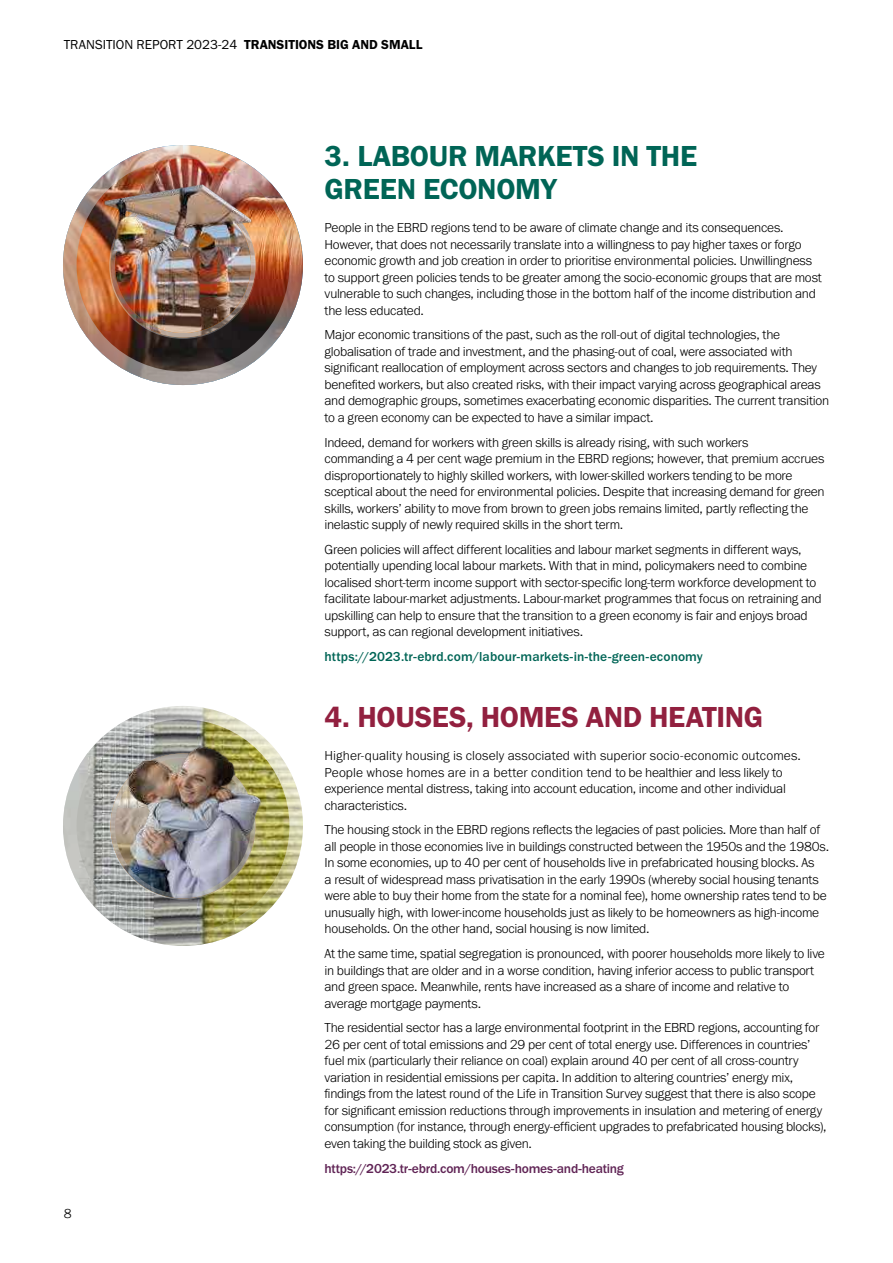
<style>
.page{position:relative;width:893px;height:1263px;background:#fff}
.page>*{position:absolute;margin:0;border:0;box-sizing:border-box;transform-origin:0 0}
.t1{font:30px/33px "Franklin Gothic URW Dem";letter-spacing:-.01em;color:#006556}
.t2{font:30px "Franklin Gothic URW Dem";letter-spacing:-.01em;color:#92203f}
.t3{font:300 13.5px/16.5px "Franklin Gothic URW";letter-spacing:-.02em;color:#000}
.t4{font:500 13.5px "Franklin Gothic URW";letter-spacing:.005em;color:#006556}
.t5{font:500 13.5px "Franklin Gothic URW";letter-spacing:-.015em;color:#602455}
.t6{font:13.5px "Franklin Gothic URW Boo";color:#000}
.s1{font-family:"Franklin Gothic URW Dem"}
</style>
<div class="page">
<img style="left:63px;top:145px;width:240px;height:240px">
<img style="left:77px;top:159px;width:212px;height:212px;border-radius:106px">
<img style="left:111px;top:251px;width:144px;height:86px">
<img style="left:115px;top:197px;width:136px;height:136px;border-radius:68px">
<img style="left:102px;top:172px;width:155px;height:79px">
<img style="left:63px;top:706px;width:240px;height:240px;border-radius:120px">
<img style="left:77px;top:719px;width:212px;height:213px;border-radius:106px">
<img style="left:111px;top:753px;width:144px;height:145px">
<img style="left:115px;top:758px;width:136px;height:136px;border-radius:68px">
<img style="left:122px;top:736px;width:145px;height:105px">
<p class="t6" style="left:64px;top:37px;width:360px">TRANSITION REPORT 2023-24 <span class="s1">TRANSITIONS BIG AND SMALL</span></p>
<h1 class="t1" style="left:325px;top:139px;width:374px">3. LABOUR MARKETS IN THE<br>GREEN ECONOMY</h1>
<p class="t3" style="left:325px;top:219px;width:499px">People in the EBRD regions tend to be aware of climate change and its consequences.<br>However, that does not necessarily translate into a willingness to pay higher taxes or forgo economic growth and job creation in order to prioritise environmental policies. Unwillingness to support green policies tends to be greater among the socio-economic groups that are most vulnerable to such changes, including those in the bottom half of the income distribution and the less educated.</p>
<p class="t3" style="left:325px;top:326px;width:506px">Major economic transitions of the past, such as the roll-out of digital technologies, the globalisation of trade and investment, and the phasing-out of coal, were associated with significant reallocation of employment across sectors and changes to job requirements. They benefited workers, but also created risks, with their impact varying across geographical areas and demographic groups, sometimes exacerbating economic disparities. The current transition to a green economy can be expected to have a similar impact.</p>
<p class="t3" style="left:325px;top:433px;width:501px">Indeed, demand for workers with green skills is already rising, with such workers<br>commanding a 4 per cent wage premium in the EBRD regions; however, that premium accrues disproportionately to highly skilled workers, with lower-skilled workers tending to be more sceptical about the need for environmental policies. Despite that increasing demand for green skills, workers’ ability to move from brown to green jobs remains limited, partly reflecting the inelastic supply of newly required skills in the short term.</p>
<p class="t3" style="left:325px;top:541px;width:499px">Green policies will affect different localities and labour market segments in different ways, potentially upending local labour markets. With that in mind, policymakers need to combine localised short-term income support with sector-specific long-term workforce development to facilitate labour-market adjustments. Labour-market programmes that focus on retraining and upskilling can help to ensure that the transition to a green economy is fair and enjoys broad support, as can regional development initiatives.</p>
<p class="t4" style="left:325px;top:648px;width:380px">https://2023.tr-ebrd.com/labour-markets-in-the-green-economy</p>
<p class="t3" style="left:64px;top:1205px;width:9px">8</p>
<h1 class="t2" style="left:325px;top:699px;width:440px">4. HOUSES, HOMES AND HEATING</h1>
<p class="t3" style="left:325px;top:747px;width:478px">Higher-quality housing is closely associated with superior socio-economic outcomes.<br>People whose homes are in a better condition tend to be healthier and less likely to experience mental distress, taking into account education, income and other individual characteristics.</p>
<p class="t3" style="left:325px;top:821px;width:506px">The housing stock in the EBRD regions reflects the legacies of past policies. More than half of all people in those economies live in buildings constructed between the 1950s and the 1980s.<br>In some economies, up to 40 per cent of households live in prefabricated housing blocks. As<br>a result of widespread mass privatisation in the early 1990s (whereby social housing tenants were able to buy their home from the state for a nominal fee), home ownership rates tend to be unusually high, with lower-income households just as likely to be homeowners as high-income households. On the other hand, social housing is now limited.</p>
<p class="t3" style="left:325px;top:945px;width:502px">At the same time, spatial segregation is pronounced, with poorer households more likely to live in buildings that are older and in a worse condition, having inferior access to public transport and green space. Meanwhile, rents have increased as a share of income and relative to average mortgage payments.</p>
<p class="t3" style="left:325px;top:1019px;width:504px">The residential sector has a large environmental footprint in the EBRD regions, accounting for 26 per cent of total emissions and 29 per cent of total energy use. Differences in countries’ fuel mix (particularly their reliance on coal) explain around 40 per cent of all cross-country variation in residential emissions per capita. In addition to altering countries’ energy mix, findings from the latest round of the Life in Transition Survey suggest that there is also scope for significant emission reductions through improvements in insulation and metering of energy consumption (for instance, through energy-efficient upgrades to prefabricated housing blocks), even taking the building stock as given.</p>
<p class="t5" style="left:325px;top:1160px;width:301px">https://2023.tr-ebrd.com/houses-homes-and-heating</p>
</div>
